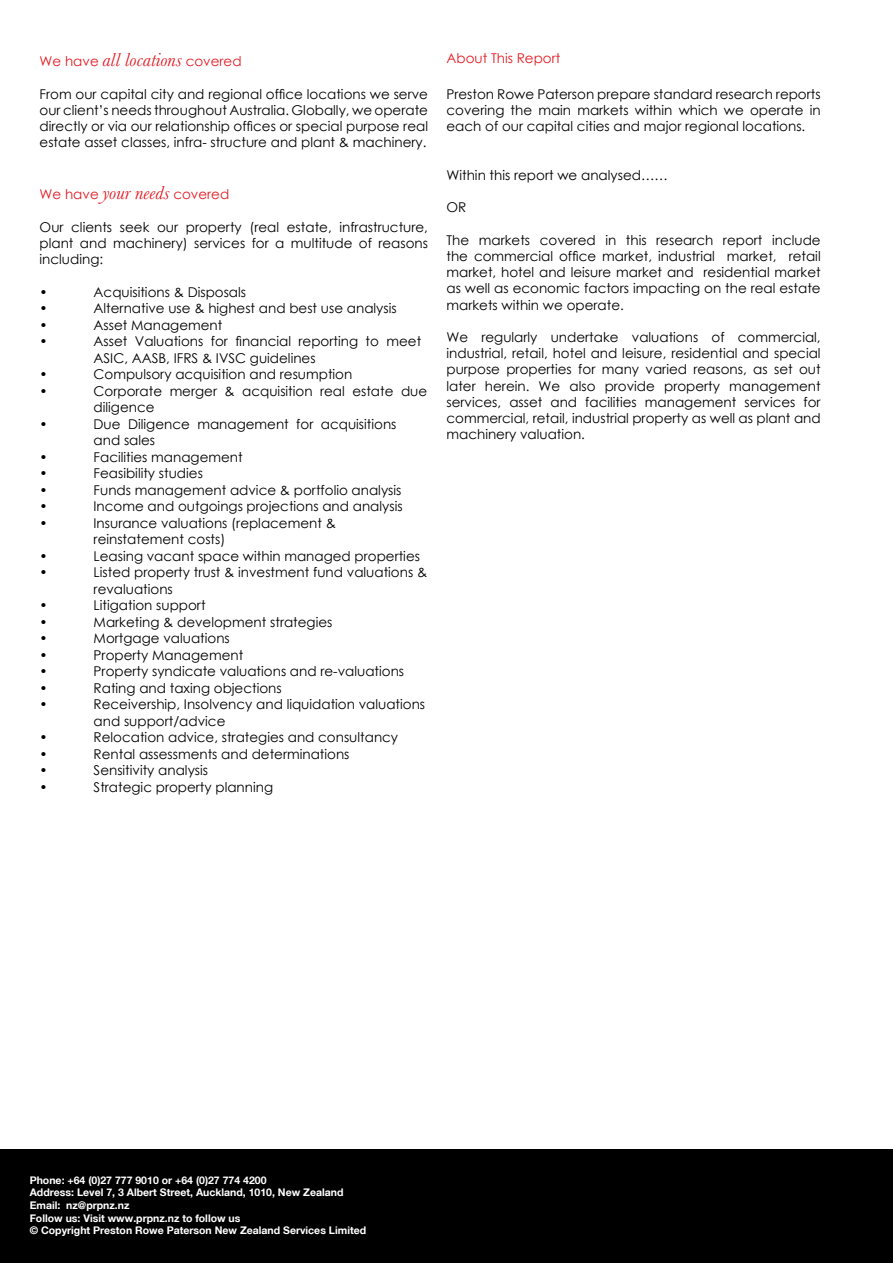
<style>
.page{position:relative;width:893px;height:1263px;background:#fff}
.page>*{position:absolute;margin:0;border:0;box-sizing:border-box;transform-origin:0 0}
.t1{font:13.5px/16.2px "Century Gothic";color:#000}
.t2{font:13.5px "Century Gothic";color:#e31b23}
.t3{font:700 10.5px/12.6px "Helvetica Neue";color:#fff}
.s1{font-family:"Baskerville";font-style:italic;font-size:19.5px}
</style>
<div class="page">
<div style="left:0;top:1150px;width:893px;height:113px;background:#000"></div>
<p class="t2" style="left:40px;top:52px;width:204px">We have <span class="s1">all locations</span> covered</p>
<p class="t1" style="left:40px;top:85px;width:390px;text-align:justify">From our capital city and regional office locations we serve our client’s needs throughout Australia. Globally, we operate directly or via our relationship offices or special purpose real estate asset classes, infra- structure and plant &amp; machinery.</p>
<p class="t2" style="left:40px;top:185px;width:191px">We have <span class="s1">your needs</span> covered</p>
<p class="t1" style="left:40px;top:219px;width:390px;text-align:justify">Our clients seek our property (real estate, infrastructure, plant and machinery) services for a multitude of reasons including:</p>
<p class="t1" style="left:40px;top:284px;width:10px">•</p>
<p class="t1" style="left:94px;top:284px;width:154px">Acquisitions &amp; Disposals</p>
<p class="t1" style="left:40px;top:300px;width:10px">•</p>
<p class="t1" style="left:94px;top:300px;width:305px">Alternative use &amp; highest and best use analysis</p>
<p class="t1" style="left:40px;top:317px;width:10px">•</p>
<p class="t1" style="left:94px;top:317px;width:130px">Asset Management</p>
<p class="t1" style="left:40px;top:333px;width:10px">•</p>
<p class="t1" style="left:94px;top:333px;width:329px">Asset Valuations for financial reporting to meet<br>ASIC, AASB, IFRS &amp; IVSC guidelines</p>
<p class="t1" style="left:40px;top:366px;width:10px">•</p>
<p class="t1" style="left:94px;top:366px;width:260px">Compulsory acquisition and resumption</p>
<p class="t1" style="left:40px;top:383px;width:10px">•</p>
<p class="t1" style="left:94px;top:383px;width:335px">Corporate merger &amp; acquisition real estate due diligence</p>
<p class="t1" style="left:40px;top:416px;width:10px">•</p>
<p class="t1" style="left:94px;top:416px;width:304px">Due Diligence management for acquisitions and sales</p>
<p class="t1" style="left:40px;top:449px;width:10px">•</p>
<p class="t1" style="left:94px;top:449px;width:151px">Facilities management</p>
<p class="t1" style="left:40px;top:465px;width:10px">•</p>
<p class="t1" style="left:94px;top:465px;width:111px">Feasibility studies</p>
<p class="t1" style="left:40px;top:482px;width:10px">•</p>
<p class="t1" style="left:94px;top:482px;width:309px">Funds management advice &amp; portfolio analysis</p>
<p class="t1" style="left:40px;top:498px;width:10px">•</p>
<p class="t1" style="left:94px;top:498px;width:310px">Income and outgoings projections and analysis</p>
<p class="t1" style="left:40px;top:515px;width:10px">•</p>
<p class="t1" style="left:94px;top:515px;width:244px">Insurance valuations (replacement &amp; reinstatement costs)</p>
<p class="t1" style="left:40px;top:548px;width:10px">•</p>
<p class="t1" style="left:94px;top:548px;width:328px">Leasing vacant space within managed properties</p>
<p class="t1" style="left:40px;top:564px;width:10px">•</p>
<p class="t1" style="left:94px;top:564px;width:335px">Listed property trust &amp; investment fund valuations &amp; revaluations</p>
<p class="t1" style="left:40px;top:597px;width:10px">•</p>
<p class="t1" style="left:94px;top:597px;width:113px">Litigation support</p>
<p class="t1" style="left:40px;top:614px;width:10px">•</p>
<p class="t1" style="left:94px;top:614px;width:240px">Marketing &amp; development strategies</p>
<p class="t1" style="left:40px;top:630px;width:10px">•</p>
<p class="t1" style="left:94px;top:630px;width:138px">Mortgage valuations</p>
<p class="t1" style="left:40px;top:647px;width:10px">•</p>
<p class="t1" style="left:94px;top:647px;width:151px">Property Management</p>
<p class="t1" style="left:40px;top:663px;width:10px">•</p>
<p class="t1" style="left:94px;top:663px;width:312px">Property syndicate valuations and re-valuations</p>
<p class="t1" style="left:40px;top:680px;width:10px">•</p>
<p class="t1" style="left:94px;top:680px;width:190px">Rating and taxing objections</p>
<p class="t1" style="left:40px;top:696px;width:10px">•</p>
<p class="t1" style="left:94px;top:696px;width:333px">Receivership, Insolvency and liquidation valuations and support/advice</p>
<p class="t1" style="left:40px;top:729px;width:10px">•</p>
<p class="t1" style="left:94px;top:729px;width:306px">Relocation advice, strategies and consultancy</p>
<p class="t1" style="left:40px;top:746px;width:10px">•</p>
<p class="t1" style="left:94px;top:746px;width:257px">Rental assessments and determinations</p>
<p class="t1" style="left:40px;top:762px;width:10px">•</p>
<p class="t1" style="left:94px;top:762px;width:116px">Sensitivity analysis</p>
<p class="t1" style="left:40px;top:779px;width:10px">•</p>
<p class="t1" style="left:94px;top:779px;width:181px">Strategic property planning</p>
<p class="t2" style="left:446px;top:49px;width:115px">About This Report</p>
<p class="t1" style="left:446px;top:86px;width:376px;text-align:justify">Preston Rowe Paterson prepare standard research reports covering the main markets within which we operate in each of our capital cities and major regional locations.</p>
<p class="t1" style="left:446px;top:167px;width:223px">Within this report we analysed……</p>
<p class="t1" style="left:446px;top:199px;width:21px">OR</p>
<p class="t1" style="left:446px;top:232px;width:376px;text-align:justify">The markets covered in this research report include the commercial office market, industrial market, retail market, hotel and leisure market and residential market as well as economic factors impacting on the real estate markets within we operate.</p>
<p class="t1" style="left:446px;top:329px;width:376px;text-align:justify">We regularly undertake valuations of commercial, industrial, retail, hotel and leisure, residential and special purpose properties for many varied reasons, as set out later herein. We also provide property management services, asset and facilities management services for commercial, retail, industrial property as well as plant and machinery valuation.</p>
<p class="t3" style="left:30px;top:1174px;width:338px">Phone: +64 (0)27 777 9010 or +64 (0)27 774 4200<br>Address: Level 7, 3 Albert Street, Auckland, 1010, New Zealand Email: nz@prpnz.nz<br>Follow us: Visit www.prpnz.nz to follow us<br>© Copyright Preston Rowe Paterson New Zealand Services Limited</p>
</div>
